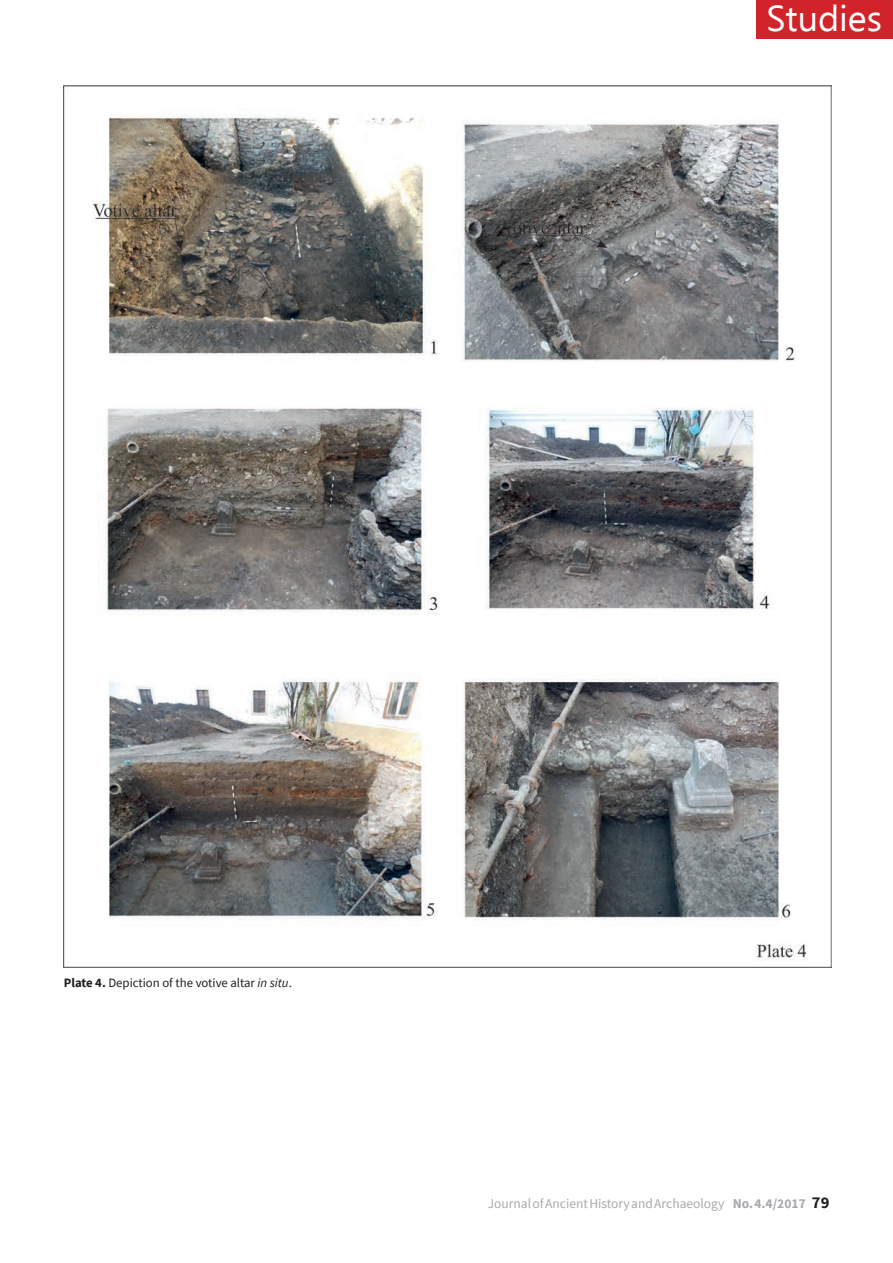
<style>
.page{position:relative;width:893px;height:1263px;background:#fff}
.page>*{position:absolute;margin:0;border:0;box-sizing:border-box;transform-origin:0 0}
.t1{font:36px "Ebrima";color:#fff}
.t2{font:700 16.5px "Source Sans Pro";color:#231f20}
.t3{font:13.5px "Source Sans Pro";color:#a8a9ad}
.Figuri_si_tabele{font:12.75px "Source Sans Pro";color:#231f20}
.s1{font-weight:700}
.s2{font-style:italic}
</style>
<div class="page">
<div style="left:757px;top:0;width:136px;height:38px;background:#d1232a"></div>
<img style="left:64px;top:85px;width:767px;height:883px">
<h1 class="t1" style="left:766px;top:-7px;width:117px">Studies</h1>
<p class="Figuri_si_tabele" style="left:64px;top:974px;width:230px"><span class="s1">Plate 4.</span> Depiction of the votive altar <span class="s2">in situ</span>.</p>
<p class="t2" style="left:812px;top:1191px;width:19px">79</p>
<p class="t3" style="left:488px;top:1195px;width:320px">Journal of Ancient History and Archaeology <span class="s1">No. 4.4/2017</span></p>
</div>
